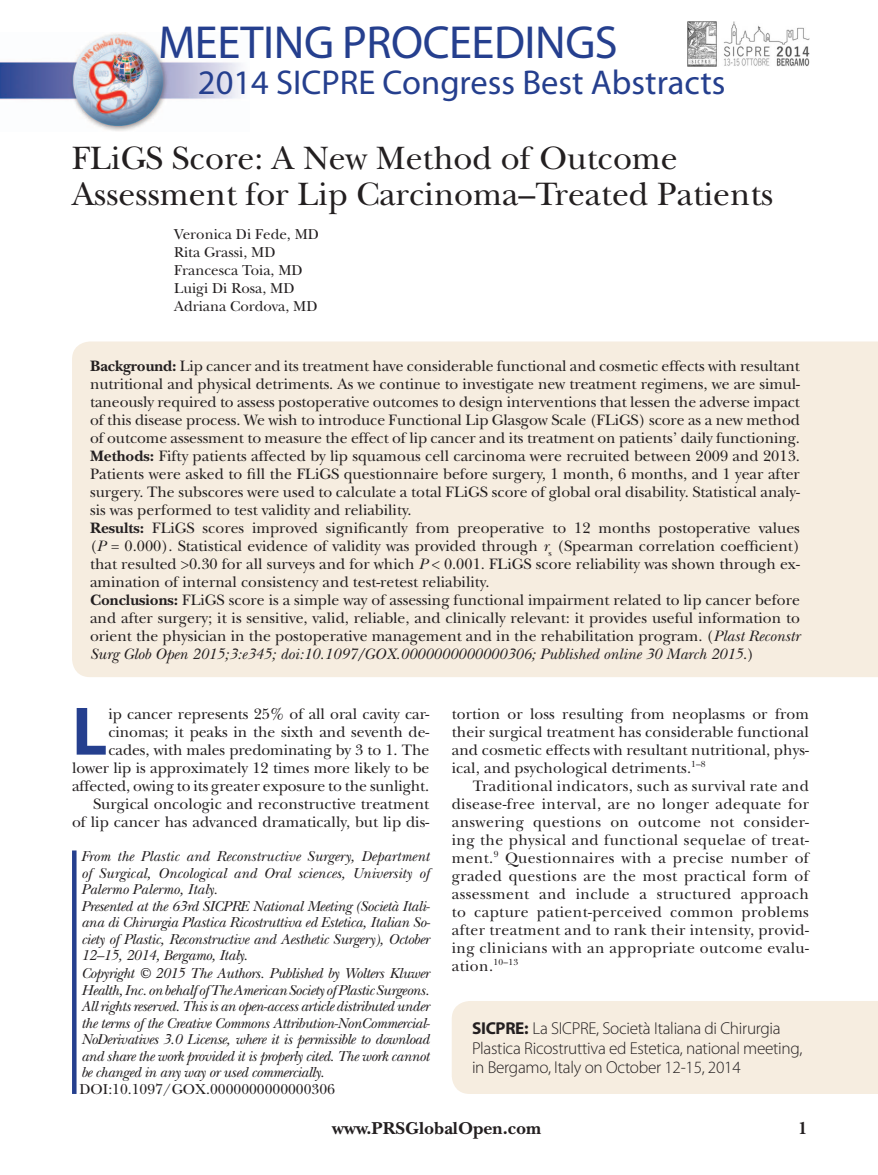
<style>
.page{position:relative;width:878px;height:1175px;background:#fff}
.page>*{position:absolute;margin:0;border:0;box-sizing:border-box;transform-origin:0 0}
.t1{font:700 69.15px "Myriad Pro";color:#253f8e}
.t2{font:46.5px "Myriad Pro";letter-spacing:-.01em;color:#253f8e}
.t3{font:34.5px "Myriad Pro";color:#253f8e}
.t4{font:33.75px/36px "New Baskerville";color:#231f20}
.t5{font:700 18px "New Baskerville";color:#231f20}
.t6{font:300 17.25px/19.5px "Myriad Pro";letter-spacing:-.015em;color:#231f20}
.t7{font:15.75px/18px "New Baskerville";color:#231f20;text-align:justify}
.t8{font:italic 15px/16.5px "New Baskerville";letter-spacing:-.02em;color:#231f20;text-align:justify}
.t9{font:15px/18px "New Baskerville";color:#231f20}
.s1{font-weight:700}
.s2{font-style:italic}
</style>
<div class="page">
<hr style="left:72px;top:850px;width:4px;height:244px;background:#253f8e">
<div style="left:72px;top:341px;width:806px;height:336px;background:#f6ede0"></div>
<div style="left:452px;top:1001px;width:426px;height:92px;background:#f6ede0"></div>
<img style="left:687px;top:22px;width:122px;height:44px">
<img style="left:0;top:32px;width:241px;height:99px">
<h2 class="t2" style="left:158px;top:14px;width:461px">Meeting Proceedings</h2>
<h3 class="t3" style="left:198px;top:61px;width:529px">2014 SICPRE Congress Best Abstracts</h3>
<h3 class="t4" style="left:72px;top:140px;width:702px">FLiGS Score: A New Method of Outcome<br>Assessment for Lip Carcinoma–Treated Patients</h3>
<p class="t9" style="left:174px;top:225px;width:146px">Veronica Di Fede, MD<br>Rita Grassi, MD<br>Francesca Toia, MD<br>Luigi Di Rosa, MD<br>Adriana Cordova, MD</p>
<p class="t7" style="left:90px;top:357px;width:711px;text-align:left"><span class="s1">Background:</span> Lip cancer and its treatment have considerable functional and cosmetic effects with resultant nutritional and physical detriments. As we continue to investigate new treatment regimens, we are simul&shy;taneously required to assess postoperative outcomes to design interventions that lessen the adverse impact of this disease process. We wish to introduce Functional Lip Glasgow Scale (FLiGS) score as a new method of outcome assessment to measure the effect of lip cancer and its treatment on patients’ daily functioning.<br><span class="s1">Methods:</span> Fifty patients affected by lip squamous cell carcinoma were recruited between 2009 and 2013.<br>Patients were asked to fill the FLiGS questionnaire before surgery, 1 month, 6 months, and 1 year after surgery. The subscores were used to calculate a total FLiGS score of global oral disability. Statistical analy&shy;sis was performed to test validity and reliability.<br><span class="s1">Results:</span> FLiGS scores improved significantly from preoperative to 12 months postoperative values (<span class="s2">P</span> = 0.000). Statistical evidence of validity was provided through <span class="s2">r</span><sub>s</sub> (Spearman correlation coefficient) that resulted &gt;0.30 for all surveys and for which <span class="s2">P</span> &lt; 0.001. FLiGS score reliability was shown through ex&shy;amination of internal consistency and test-retest reliability.<br><span class="s1">Conclusions:</span> FLiGS score is a simple way of assessing functional impairment related to lip cancer before and after surgery; it is sensitive, valid, reliable, and clinically relevant: it provides useful information to orient the physician in the postoperative management and in the rehabilitation program. (<span class="s2">Plast Reconstr Surg Glob Open 2015;3:e345; doi:10.1097/GOX.0000000000000306; Published online 30 March 2015</span>.)</p>
<p class="t7" style="left:72px;top:704px;width:359px;text-align:right">ip cancer represents 25% of all oral cavity car&shy;cinomas; it peaks in the sixth and seventh de&shy;cades, with males predominating by 3 to 1. The lower lip is approximately 12 times more likely to be affected, owing to its greater exposure to the sunlight.<br>Surgical oncologic and reconstructive treatment<br>of lip cancer has advanced dramatically, but lip dis-</p>
<p class="t7" style="left:451px;top:704px;width:359px">tortion or loss resulting from neoplasms or from their surgical treatment has considerable functional and cosmetic effects with resultant nutritional, phys&shy;ical, and psychological detriments.<sup>1–8</sup></p>
<h1 class="t1" style="left:72px;top:686px;width:37px">L</h1>
<p class="t7" style="left:451px;top:776px;width:359px;text-indent:21px">Traditional indicators, such as survival rate and disease-free interval, are no longer adequate for answering questions on outcome not consider&shy;ing the physical and functional sequelae of treat&shy;ment.<sup>9</sup> Questionnaires with a precise number of graded questions are the most practical form of assessment and include a structured approach to capture patient-perceived common problems after treatment and to rank their intensity, provid&shy;ing clinicians with an appropriate outcome evalu&shy;ation.<sup>10–13</sup></p>
<p class="t8" style="left:81px;top:848px;width:350px;text-align:left">From the Plastic and Reconstructive Surgery, Department of Surgical, Oncological and Oral sciences, University of Palermo Palermo, Italy.<br>Presented at the 63rd SICPRE National Meeting (Società Itali&shy;ana di Chirurgia Plastica Ricostruttiva ed Estetica, Italian So&shy;ciety of Plastic, Reconstructive and Aesthetic Surgery), October 12–15, 2014, Bergamo, Italy.</p>
<p class="t8" style="left:81px;top:965px;width:350px">Copyright © 2015 The Authors. Published by Wolters Kluwer Health, Inc. on behalf of The American Society of Plastic Surgeons.<br>All rights reserved. This is an open-access article distributed under the terms of the Creative Commons Attribution-NonCommercial-NoDerivatives 3.0 License, where it is permissible to download and share the work provided it is properly cited. The work cannot be changed in any way or used commercially.</p>
<p class="t9" style="left:80px;top:1079px;width:257px">DOI:10.1097/GOX.0000000000000306</p>
<p class="t6" style="left:472px;top:1018px;width:332px"><span class="s1">SICPRE:</span> La SICPRE, Società Italiana di Chirurgia<br>Plastica Ricostruttiva ed Estetica, national meeting, in Bergamo, Italy on October 12-15, 2014</p>
<p class="t5" style="left:332px;top:1118px;width:210px">www.PRSGlobalOpen.com</p>
<p class="t5" style="left:798px;top:1118px;width:11px">1</p>
</div>
